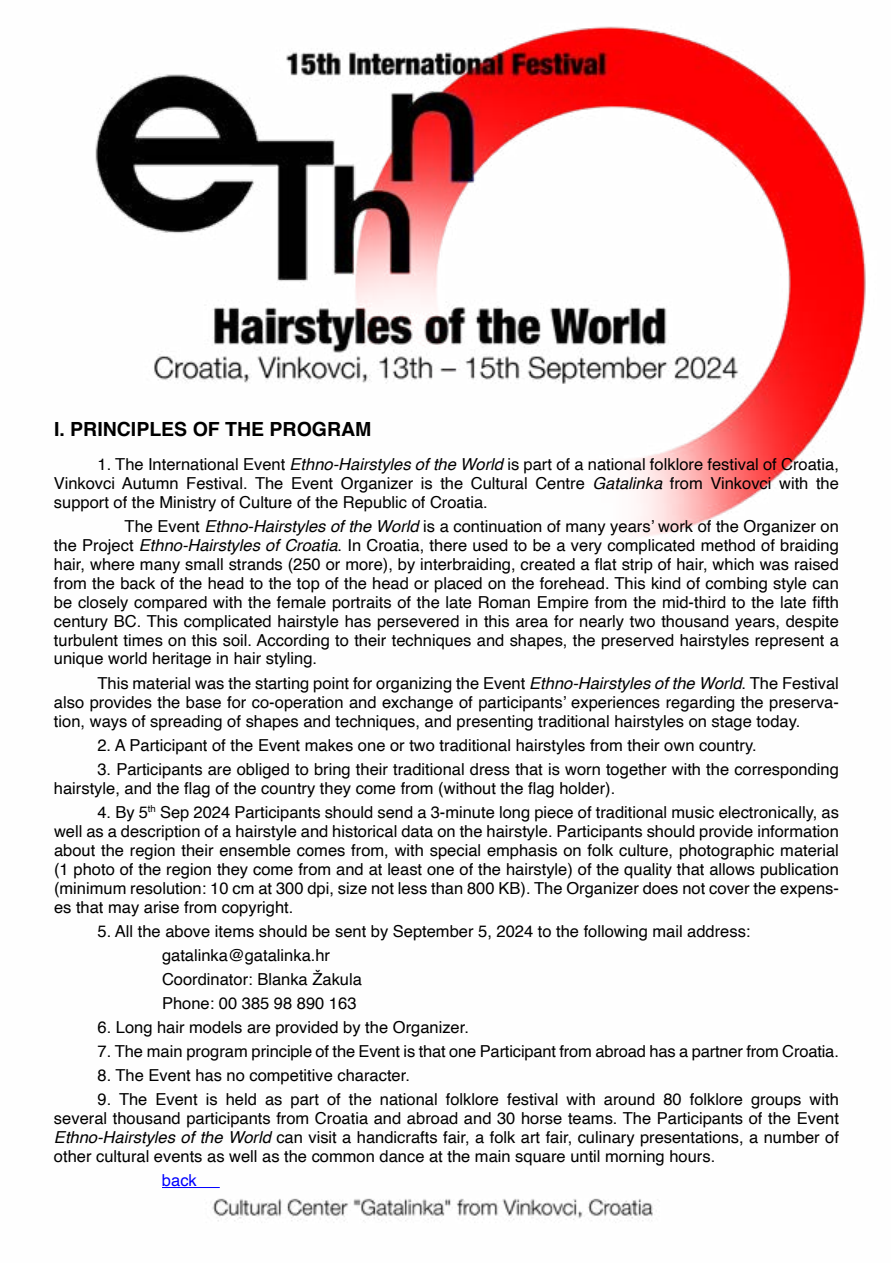
<style>
.page{position:relative;width:893px;height:1263px;background:#fff}
.page>*{position:absolute;margin:0;border:0;box-sizing:border-box;transform-origin:0 0}
.t1{font:700 19.5px "Helvetica";color:#000}
.t2{font:16.5px/18.9px "Helvetica";color:#000;text-align:justify}
.t3{font:16.5px "Helvetica";color:#00f}
.s1{font-style:italic}
</style>
<div class="page">
<img style="left:95px;top:26px;width:771px;height:1197px">
<hr style="left:162px;top:1187px;width:58px;height:1px;background:#00f">
<p class="t1" style="left:54px;top:417px;width:319px">I. PRINCIPLES OF THE PROGRAM</p>
<p class="t2" style="left:54px;top:455px;width:786px;text-indent:44px">1. The International Event <span class="s1">Ethno-Hairstyles of the World</span> is part of a national folklore festival of Croatia, Vinkovci Autumn Festival. The Event Organizer is the Cultural Centre <span class="s1">Gatalinka</span> from Vinkovci with the support of the Ministry of Culture of the Republic of Croatia.</p>
<p class="t2" style="left:54px;top:517px;width:786px;text-indent:71px">The Event <span class="s1">Ethno-Hairstyles of the World</span> is a continuation of many years’ work of the Organizer on the Project <span class="s1">Ethno-Hairstyles of Croatia</span>. In Croatia, there used to be a very complicated method of braiding hair, where many small strands (250 or more), by interbraiding, created a flat strip of hair, which was raised from the back of the head to the top of the head or placed on the forehead. This kind of combing style can be closely compared with the female portraits of the late Roman Empire from the mid-third to the late fifth century BC. This complicated hairstyle has persevered in this area for nearly two thousand years, despite turbulent times on this soil. According to their techniques and shapes, the preserved hairstyles represent a unique world heritage in hair styling.</p>
<p class="t2" style="left:54px;top:674px;width:786px;text-indent:43px">This material was the starting point for organizing the Event <span class="s1">Ethno-Hairstyles of the World</span>. The Festival also provides the base for co-operation and exchange of participants’ experiences regarding the preserva&shy;tion, ways of spreading of shapes and techniques, and presenting traditional hairstyles on stage today.</p>
<p class="t2" style="left:97px;top:736px;width:661px">2. A Participant of the Event makes one or two traditional hairstyles from their own country.</p>
<p class="t2" style="left:54px;top:760px;width:786px;text-indent:43px">3. Participants are obliged to bring their traditional dress that is worn together with the corresponding hairstyle, and the flag of the country they come from (without the flag holder).</p>
<p class="t2" style="left:54px;top:803px;width:786px;text-indent:43px">4. By 5<sup>th</sup> Sep 2024 Participants should send a 3-minute long piece of traditional music electronically, as well as a description of a hairstyle and historical data on the hairstyle. Participants should provide information about the region their ensemble comes from, with special emphasis on folk culture, photographic material (1 photo of the region they come from and at least one of the hairstyle) of the quality that allows publication (minimum resolution: 10 cm at 300 dpi, size not less than 800 KB). The Organizer does not cover the expens&shy;es that may arise from copyright.</p>
<p class="t2" style="left:162px;top:919px;width:590px;line-height:24px;text-align:left;text-indent:-64px">5. All the above items should be sent by September 5, 2024 to the following mail address: gatalinka@gatalinka.hr<br>Coordinator: Blanka Žakula<br>Phone: 00 385 98 890 163</p>
<p class="t2" style="left:97px;top:1018px;width:373px">6. Long hair models are provided by the Organizer.</p>
<p class="t2" style="left:97px;top:1042px;width:743px">7. The main program principle of the Event is that one Participant from abroad has a partner from Croatia.</p>
<p class="t2" style="left:97px;top:1066px;width:314px">8. The Event has no competitive character.</p>
<p class="t2" style="left:54px;top:1090px;width:786px;text-indent:44px">9. The Event is held as part of the national folklore festival with around 80 folklore groups with several thousand participants from Croatia and abroad and 30 horse teams. The Participants of the Event <span class="s1">Ethno-Hairstyles of the World</span> can visit a handicrafts fair, a folk art fair, culinary presentations, a number of other cultural events as well as the common dance at the main square until morning hours.</p>
<p class="t3" style="left:162px;top:1168px;width:36px">back</p>
</div>
